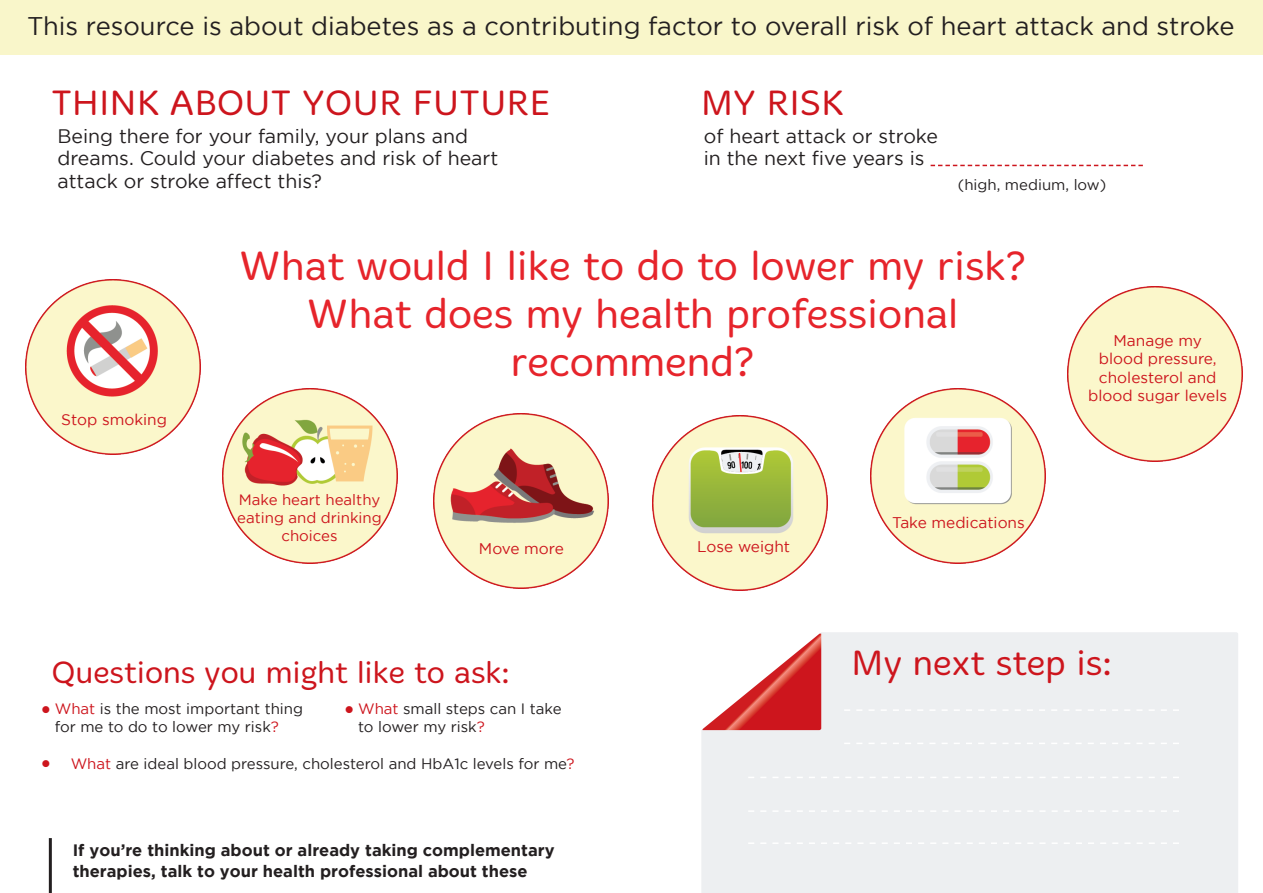
<style>
.page{position:relative;width:1263px;height:893px;background:#fff}
.page>*{position:absolute;margin:0;border:0;box-sizing:border-box;transform-origin:0 0}
.t1{font:300 42px/48px "Merge";color:#e6242b;text-align:center}
.t2{font:300 36px "Merge";color:#cd151d}
.t3{font:300 31.5px "Merge";color:#cd151d}
.t4{font:25.5px "Gotham";color:#231f20}
.t5{font:19.5px/22.5px "Gotham";color:#231f20}
.t6{font:700 16.5px/21px "Gotham";color:#231f20}
.t7{font:15.45px/18.6px "Gotham";color:#cd151d;text-align:center}
.t8{font:15px/18px "Gotham";color:#231f20}
.t9{font:15px/18px "Gotham";color:#cd151d;text-align:center}
.t10{font:12px "Wingdings";color:#cd151d}
.s1{color:#cd151d}
</style>
<div class="page">
<div style="left:701px;top:632px;width:537px;height:261px;background:#edeff1"></div>
<svg style="left:702px;top:634px;width:119px;height:96px"></svg>
<svg style="left:930px;top:165px;width:213px;height:1px"></svg>
<img style="left:26px;top:280px;width:175px;height:175px">
<img style="left:222px;top:389px;width:175px;height:175px">
<img style="left:871px;top:388px;width:175px;height:175px">
<img style="left:434px;top:414px;width:175px;height:175px">
<img style="left:1068px;top:286px;width:175px;height:175px">
<img style="left:653px;top:415px;width:175px;height:175px">
<hr style="left:49px;top:838px;width:3px;height:55px;background:#231f20">
<svg style="left:748px;top:777px;width:431px;height:1px"></svg>
<svg style="left:748px;top:810px;width:431px;height:2px"></svg>
<svg style="left:844px;top:709px;width:335px;height:2px"></svg>
<svg style="left:844px;top:743px;width:335px;height:1px"></svg>
<div style="left:0;top:0;width:1263px;height:54px;background:#f9f6ca"></div>
<svg style="left:748px;top:842px;width:431px;height:2px"></svg>
<p class="t4" style="left:27px;top:12px;width:1209px">This resource is about diabetes as a contributing factor to overall risk of heart attack and stroke</p>
<p class="t2" style="left:52px;top:82px;width:500px">THINK ABOUT YOUR FUTURE</p>
<p class="t2" style="left:701px;top:82px;width:144px">MY RISK</p>
<p class="t5" style="left:58px;top:124px;width:442px">Being there for your family, your plans and dreams. Could your diabetes and risk of heart attack or stroke affect this?</p>
<p class="t5" style="left:704px;top:124px;width:236px">of heart attack or stroke in the next five years is</p>
<p class="t8" style="left:958px;top:175px;width:150px">(high, medium, low)</p>
<p class="t7" style="left:61px;top:410px;width:107px">Stop smoking</p>
<p class="t1" style="left:239px;top:242px;width:788px">What would I like to do to lower my risk?</p>
<p class="t1" style="left:307px;top:290px;width:653px">What does my health professional recommend?</p>
<p class="t9" style="left:237px;top:490px;width:146px">Make heart healthy eating and drinking choices</p>
<p class="t7" style="left:479px;top:539px;width:87px">Move more</p>
<p class="t7" style="left:697px;top:537px;width:95px">Lose weight</p>
<p class="t7" style="left:892px;top:513px;width:134px">Take medications</p>
<p class="t7" style="left:1088px;top:331px;width:140px">Manage my<br>blood pressure, cholesterol and blood sugar levels</p>
<p class="t3" style="left:52px;top:655px;width:460px">Questions you might like to ask:</p>
<p class="t2" style="left:851px;top:642px;width:262px">My next step is:</p>
<p class="t8" style="left:55px;top:700px;width:250px"><span class="s1">What</span> is the most important thing for me to do to lower my risk<span class="s1">?</span></p>
<p class="t8" style="left:71px;top:754px;width:505px"><span class="s1">What</span> are ideal blood pressure, cholesterol and HbA1c levels for me<span class="s1">?</span></p>
<p class="t8" style="left:358px;top:700px;width:205px"><span class="s1">What</span> small steps can I take to lower my risk<span class="s1">?</span></p>
<p class="t10" style="left:41px;top:703px;width:10px">●</p>
<p class="t10" style="left:345px;top:703px;width:10px">●</p>
<p class="t10" style="left:41px;top:757px;width:10px">●</p>
<p class="t6" style="left:73px;top:839px;width:483px">If you’re thinking about or already taking complementary therapies, talk to your health professional about these</p>
</div>
